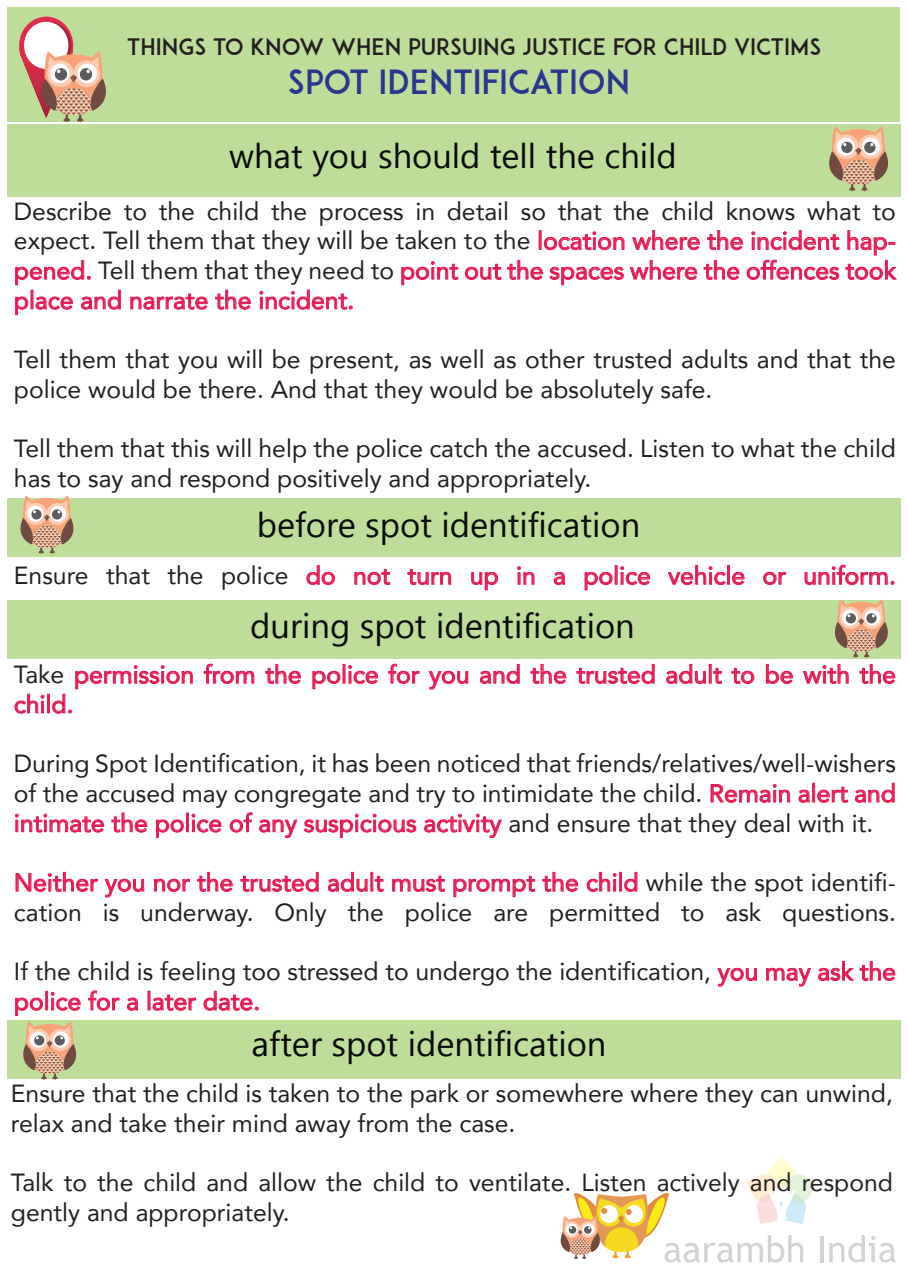
<style>
.page{position:relative;width:908px;height:1278px;background:#fff}
.page>*{position:absolute;margin:0;border:0;box-sizing:border-box;transform-origin:0 0}
.t1{font:34.5px "Segoe UI Emoji";color:#080a09}
.t2{font:33px "ADAM.CGPRO";color:#283890}
.t3{font:24.75px/29.7px "Avenir";color:#231f20}
.t4{font:24.75px/29.7px "Avenir";color:#e51b40}
.t5{font:22.5px "ADAM.CGPRO";color:#231f20}
.s1{color:#e51b40}
.s2{color:#231f20}
</style>
<div class="page">
<div style="left:8px;top:8px;width:892px;height:114px;background:#bedd99"></div>
<div style="left:8px;top:124px;width:892px;height:72px;background:#bedd99"></div>
<hr style="left:820px;top:1236px;width:4px;height:26px;background:#d3d3d3">
<svg style="left:829px;top:1235px;width:67px;height:27px"></svg>
<div style="left:8px;top:498px;width:892px;height:58px;background:#bedd99"></div>
<svg style="left:401px;top:261px;width:58px;height:25px"></svg>
<svg style="left:465px;top:230px;width:432px;height:56px"></svg>
<svg style="left:15px;top:260px;width:106px;height:55px"></svg>
<svg style="left:130px;top:293px;width:78px;height:17px"></svg>
<svg style="left:215px;top:289px;width:36px;height:21px"></svg>
<svg style="left:259px;top:289px;width:94px;height:21px"></svg>
<svg style="left:306px;top:565px;width:29px;height:20px"></svg>
<svg style="left:354px;top:569px;width:37px;height:16px"></svg>
<svg style="left:407px;top:569px;width:44px;height:16px"></svg>
<svg style="left:471px;top:572px;width:27px;height:19px"></svg>
<svg style="left:517px;top:566px;width:18px;height:19px"></svg>
<svg style="left:554px;top:572px;width:11px;height:13px"></svg>
<svg style="left:584px;top:572px;width:29px;height:19px"></svg>
<svg style="left:620px;top:566px;width:30px;height:19px"></svg>
<svg style="left:667px;top:565px;width:59px;height:21px"></svg>
<div style="left:727px;top:565px;width:3px;height:20px;border:1px solid #e61c59"></div>
<svg style="left:732px;top:571px;width:13px;height:14px"></svg>
<svg style="left:763px;top:571px;width:23px;height:14px"></svg>
<svg style="left:804px;top:564px;width:91px;height:21px"></svg>
<div style="left:7px;top:600px;width:893px;height:58px;background:#bedd99"></div>
<svg style="left:203px;top:663px;width:52px;height:21px"></svg>
<svg style="left:265px;top:664px;width:36px;height:20px"></svg>
<svg style="left:312px;top:664px;width:66px;height:25px"></svg>
<svg style="left:388px;top:663px;width:32px;height:21px"></svg>
<svg style="left:428px;top:670px;width:41px;height:20px"></svg>
<svg style="left:480px;top:664px;width:40px;height:20px"></svg>
<svg style="left:530px;top:664px;width:36px;height:20px"></svg>
<svg style="left:576px;top:664px;width:79px;height:20px"></svg>
<svg style="left:666px;top:664px;width:40px;height:20px"></svg>
<div style="left:709px;top:664px;width:3px;height:19px;border:1px solid #e61c59"></div>
<svg style="left:713px;top:667px;width:9px;height:17px"></svg>
<svg style="left:731px;top:667px;width:24px;height:17px"></svg>
<svg style="left:766px;top:664px;width:27px;height:20px"></svg>
<svg style="left:803px;top:664px;width:46px;height:20px"></svg>
<svg style="left:859px;top:664px;width:36px;height:20px"></svg>
<svg style="left:14px;top:693px;width:31px;height:21px"></svg>
<div style="left:47px;top:694px;width:3px;height:19px;border:1px solid #e61c59"></div>
<svg style="left:52px;top:665px;width:141px;height:49px"></svg>
<svg style="left:710px;top:784px;width:80px;height:19px"></svg>
<svg style="left:798px;top:789px;width:12px;height:14px"></svg>
<div style="left:812px;top:783px;width:3px;height:19px;border:1px solid #e61c59"></div>
<svg style="left:817px;top:786px;width:31px;height:17px"></svg>
<svg style="left:855px;top:782px;width:40px;height:21px"></svg>
<svg style="left:15px;top:813px;width:89px;height:20px"></svg>
<svg style="left:111px;top:812px;width:36px;height:21px"></svg>
<svg style="left:156px;top:819px;width:28px;height:19px"></svg>
<div style="left:186px;top:813px;width:3px;height:19px;border:1px solid #e61c59"></div>
<svg style="left:191px;top:813px;width:31px;height:20px"></svg>
<svg style="left:229px;top:812px;width:24px;height:21px"></svg>
<svg style="left:259px;top:813px;width:158px;height:25px"></svg>
<svg style="left:424px;top:813px;width:78px;height:25px"></svg>
<svg style="left:15px;top:872px;width:83px;height:20px"></svg>
<svg style="left:104px;top:878px;width:40px;height:20px"></svg>
<svg style="left:154px;top:878px;width:36px;height:14px"></svg>
<svg style="left:197px;top:872px;width:36px;height:20px"></svg>
<svg style="left:240px;top:872px;width:79px;height:20px"></svg>
<svg style="left:328px;top:872px;width:56px;height:20px"></svg>
<svg style="left:392px;top:875px;width:53px;height:17px"></svg>
<svg style="left:453px;top:875px;width:82px;height:22px"></svg>
<svg style="left:542px;top:872px;width:36px;height:20px"></svg>
<svg style="left:586px;top:872px;width:31px;height:20px"></svg>
<div style="left:619px;top:872px;width:3px;height:19px;border:1px solid #e61c59"></div>
<svg style="left:624px;top:872px;width:14px;height:20px"></svg>
<svg style="left:717px;top:967px;width:40px;height:20px"></svg>
<svg style="left:766px;top:967px;width:45px;height:20px"></svg>
<svg style="left:818px;top:961px;width:78px;height:20px"></svg>
<svg style="left:127px;top:997px;width:11px;height:14px"></svg>
<svg style="left:148px;top:991px;width:48px;height:20px"></svg>
<svg style="left:203px;top:990px;width:56px;height:21px"></svg>
<div style="left:8px;top:1020px;width:892px;height:59px;background:#bedd99"></div>
<svg style="left:19px;top:17px;width:87px;height:105px"></svg>
<svg style="left:829px;top:126px;width:60px;height:65px"></svg>
<svg style="left:20px;top:495px;width:54px;height:59px"></svg>
<svg style="left:834px;top:599px;width:54px;height:59px"></svg>
<svg style="left:560px;top:1156px;width:257px;height:106px"></svg>
<svg style="left:15px;top:990px;width:105px;height:90px"></svg>
<p class="t5" style="left:127px;top:33px;width:695px">THINGS TO KNOW WHEN PURSUING JUSTICE FOR CHILD VICTIMS</p>
<p class="t2" style="left:288px;top:62px;width:344px">SPOT IDENTIFICATION</p>
<p class="t1" style="left:291px;top:135px;width:268px">▼ □◆ ▲ □◆● ▼ ●● ▼</p>
<p class="t1" style="left:648px;top:135px;width:10px">●</p>
<p class="t3" style="left:14px;top:196px;width:884px;text-align:justify">Describe to the child the process in detail so that the child knows what to expect. Tell them that they will be taken to the <span class="s1">location where the incident hap&shy;pened.</span> Tell them that they need to <span class="s1">point out the spaces where the offences took place and narrate the incident.</span></p>
<p class="t3" style="left:14px;top:344px;width:884px">Tell them that you will be present, as well as other trusted adults and that the police would be there. And that they would be absolutely safe.</p>
<p class="t3" style="left:14px;top:433px;width:884px">Tell them that this will help the police catch the accused. Listen to what the child has to say and respond positively and appropriately.</p>
<p class="t1" style="left:306px;top:504px;width:128px">□ ▲ □▼</p>
<p class="t1" style="left:580px;top:504px;width:61px">▼□■</p>
<p class="t4" style="left:14px;top:560px;width:883px"><span class="s2">Ensure that the police</span> do not turn up in a police vehicle or uniform.</p>
<p class="t1" style="left:271px;top:604px;width:158px">◆■ ▲□▼</p>
<p class="t1" style="left:575px;top:604px;width:61px">▼□■</p>
<p class="t4" style="left:14px;top:659px;width:883px"><span class="s2">Take</span> permission from the police for you and the trusted adult to be with the child.</p>
<p class="t3" style="left:14px;top:748px;width:884px;text-align:justify">During Spot Identification, it has been noticed that friends/relatives/well-wishers of the accused may congregate and try to intimidate the child. <span class="s1">Remain alert and intimate the police of any suspicious activity</span> and ensure that they deal with it.</p>
<p class="t3" style="left:14px;top:867px;width:884px"><span class="s1">Neither you nor the trusted adult must prompt the child</span> while the spot identifi&shy;cation is underway. Only the police are permitted to ask questions.</p>
<p class="t3" style="left:14px;top:956px;width:883px">If the child is feeling too stressed to undergo the identification, <span class="s1">you may ask the police for a later date.</span></p>
<p class="t1" style="left:281px;top:1023px;width:119px">▼ ▲ □▼</p>
<p class="t1" style="left:547px;top:1023px;width:61px">▼□■</p>
<p class="t3" style="left:11px;top:1078px;width:883px">Ensure that the child is taken to the park or somewhere where they can unwind, relax and take their mind away from the case.</p>
<p class="t3" style="left:11px;top:1167px;width:884px">Talk to the child and allow the child to ventilate. Listen actively and respond gently and appropriately.</p>
</div>
